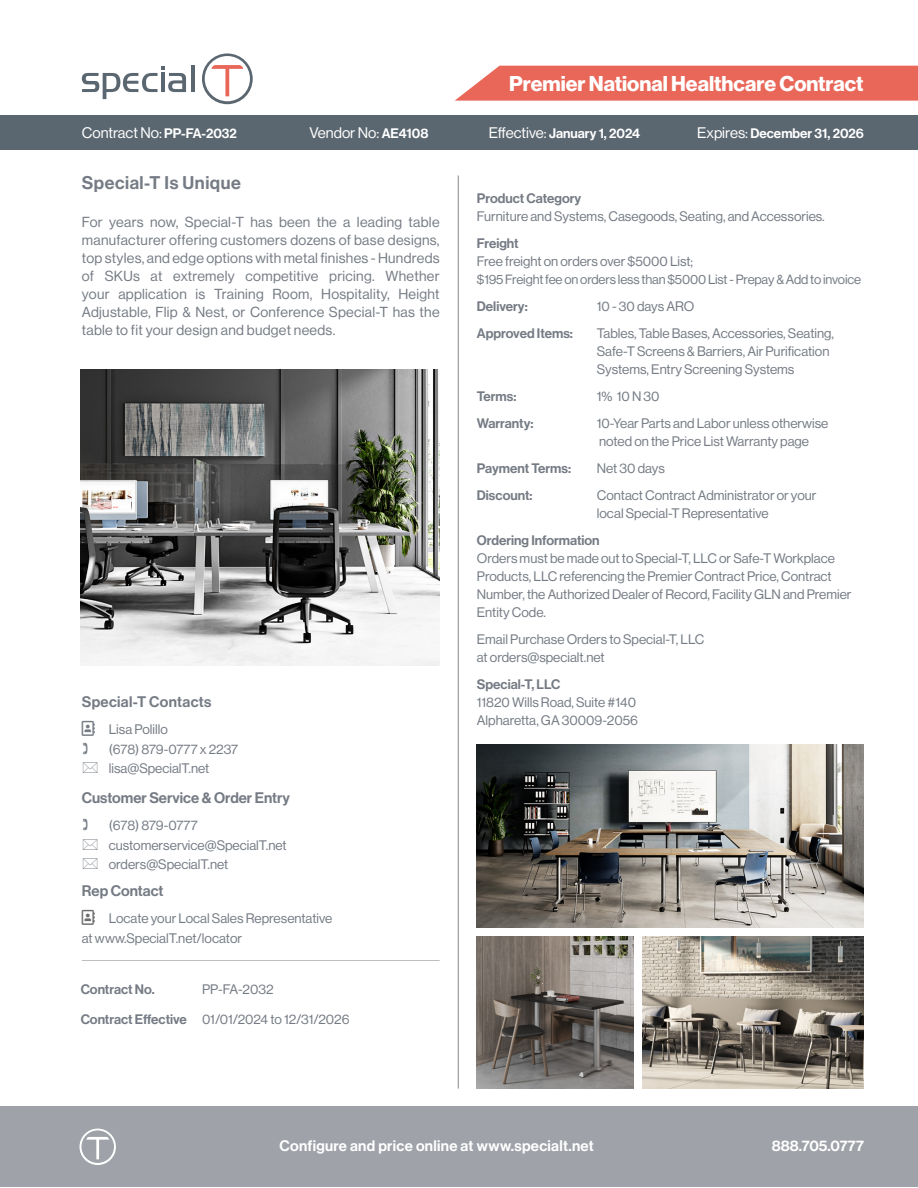
<style>
.page{position:relative;width:918px;height:1188px;background:#fff}
.page>*{position:absolute;margin:0;border:0;box-sizing:border-box;transform-origin:0 0}
.t1{font:21px "N Haas Grotesk DS Pro 75 Bd";color:#fff}
.t2{font:18px "N Haas Grotesk DS Pro 65 Md";letter-spacing:.03em;color:#757b84}
.t3{font:15px "N Haas Grotesk DS Pro 65 Md";letter-spacing:.02em;color:#fff}
.t4{font:15px "N Haas Grotesk DS Pro 55 Rg";color:#fff}
.t5{font:15px "N Haas Grotesk DS Pro 65 Md";color:#757b84}
.t6{font:15px "N Haas Grotesk DS Pro 65 Md";letter-spacing:.02em;color:#757b84}
.t7{font:14.25px/18px "N Haas Grotesk DS Pro 55 Rg";letter-spacing:.02em;color:#757b84;text-align:justify}
.t8{font:13.5px/18px "N Haas Grotesk DS Pro 55 Rg";color:#757b84}
.t9{font:13.5px "N Haas Grotesk DS Pro 65 Md";color:#757b84}
.t10{font:13.5px "N Haas Grotesk DS Pro 65 Md";color:#fff}
.t11{font:13.2px "N Haas Grotesk DS Pro 55 Rg";letter-spacing:-.01em;color:#757b84}
.s1{font-family:"N Haas Grotesk DS Pro 65 Md";font-size:13.5px}
.s2{font-family:"N Haas Grotesk DS Pro 55 Rg";font-size:15px}
.s3{font-family:"N Haas Grotesk DS Pro 65 Md"}
</style>
<div class="page">
<svg style="left:455px;top:66px;width:463px;height:35px;background:#e96f61"></svg>
<div style="left:0;top:115px;width:918px;height:35px;background:#5b6770"></div>
<hr style="left:458px;top:176px;width:1px;height:913px;background:#848688">
<hr style="left:82px;top:960px;width:358px;height:1px;background:#9a9799">
<img style="left:477px;top:744px;width:387px;height:183px">
<img style="left:477px;top:936px;width:157px;height:153px">
<img style="left:643px;top:936px;width:221px;height:153px">
<img style="left:81px;top:370px;width:359px;height:296px">
<div style="left:0;top:1106px;width:918px;height:81px;background:#9fa2a9"></div>
<svg style="left:79px;top:1129px;width:37px;height:36px"></svg>
<hr style="left:191px;top:66px;width:3px;height:26px;background:#5b6770">
<svg style="left:82px;top:66px;width:104px;height:33px"></svg>
<svg style="left:202px;top:53px;width:51px;height:51px"></svg>
<p class="t1" style="left:509px;top:71px;width:356px">Premier National Healthcare Contract</p>
<p class="t4" style="left:82px;top:124px;width:157px">Contract No: <span class="s1">PP-FA-2032</span></p>
<p class="t10" style="left:489px;top:125px;width:153px"><span class="s2">Effective:</span> January 1, 2024</p>
<p class="t10" style="left:697px;top:125px;width:168px"><span class="s2">Expires:</span> December 31, 2026</p>
<p class="t4" style="left:309px;top:124px;width:120px">Vendor No: <span class="s1">AE4108</span></p>
<p class="t2" style="left:82px;top:173px;width:161px">Special-T Is Unique</p>
<p class="t7" style="left:82px;top:213px;width:359px">For years now, Special-T has been the a leading table manufacturer offering customers dozens of base designs, top styles, and edge options with metal finishes - Hundreds of SKUs at extremely competitive pricing. Whether your application is Training Room, Hospitality, Height Adjustable, Flip &amp; Nest, or Conference Special-T has the table to fit your design and budget needs.</p>
<p class="t6" style="left:82px;top:693px;width:131px">Special-T Contacts</p>
<p class="t8" style="left:109px;top:720px;width:60px">Lisa Polillo</p>
<p class="t8" style="left:109px;top:740px;width:131px">(678) 879-0777 x 2237</p>
<p class="t8" style="left:109px;top:759px;width:102px">lisa@SpecialT.net</p>
<p class="t5" style="left:82px;top:789px;width:210px">Customer Service &amp; Order Entry</p>
<p class="t8" style="left:109px;top:816px;width:90px">(678) 879-0777</p>
<p class="t8" style="left:109px;top:836px;width:179px">customerservice@SpecialT.net</p>
<p class="t8" style="left:109px;top:855px;width:121px">orders@SpecialT.net</p>
<p class="t5" style="left:82px;top:882px;width:83px">Rep Contact</p>
<p class="t8" style="left:82px;top:909px;width:252px;line-height:19.5px;text-indent:27px">Locate your Local Sales Representative at www.SpecialT.net/locator</p>
<p class="t9" style="left:81px;top:982px;width:75px">Contract No.</p>
<p class="t8" style="left:202px;top:981px;width:73px">PP-FA-2032</p>
<p class="t8" style="left:81px;top:1011px;width:270px"><span class="s3">Contract Effective</span> 01/01/2024 to 12/31/2026</p>
<p class="t9" style="left:477px;top:190px;width:106px">Product Category</p>
<p class="t8" style="left:477px;top:207px;width:349px">Furniture and Systems, Casegoods, Seating, and Accessories.</p>
<p class="t9" style="left:477px;top:235px;width:43px">Freight</p>
<p class="t8" style="left:477px;top:252px;width:218px">Free freight on orders over $5000 List;</p>
<p class="t11" style="left:477px;top:272px;width:386px">$195 Freight fee on orders less than $5000 List - Prepay &amp; Add to invoice</p>
<p class="t9" style="left:477px;top:298px;width:52px">Delivery:</p>
<p class="t8" style="left:597px;top:297px;width:99px">10 - 30 days ARO</p>
<p class="t9" style="left:477px;top:325px;width:98px">Approved Items:</p>
<p class="t8" style="left:597px;top:324px;width:239px">Tables, Table Bases, Accessories, Seating,</p>
<p class="t8" style="left:597px;top:342px;width:234px">Safe-T Screens &amp; Barriers, Air Purification<br>Systems, Entry Screening Systems</p>
<p class="t9" style="left:477px;top:388px;width:41px">Terms:</p>
<p class="t8" style="left:597px;top:387px;width:64px">1% 10 N 30</p>
<p class="t9" style="left:477px;top:415px;width:58px">Warranty:</p>
<p class="t8" style="left:597px;top:414px;width:233px">10-Year Parts and Labor unless otherwise</p>
<p class="t8" style="left:599px;top:432px;width:212px">noted on the Price List Warranty page</p>
<p class="t9" style="left:477px;top:460px;width:96px">Payment Terms:</p>
<p class="t8" style="left:597px;top:459px;width:70px">Net 30 days</p>
<p class="t9" style="left:477px;top:487px;width:57px">Discount:</p>
<p class="t8" style="left:597px;top:486px;width:221px">Contact Contract Administrator or your</p>
<p class="t8" style="left:597px;top:504px;width:173px">local Special-T Representative</p>
<p class="t9" style="left:477px;top:532px;width:124px">Ordering Information</p>
<p class="t8" style="left:477px;top:549px;width:376px">Orders must be made out to Special-T, LLC or Safe-T Workplace Products, LLC referencing the Premier Contract Price, Contract Number, the Authorized Dealer of Record, Facility GLN and Premier Entity Code.</p>
<p class="t8" style="left:477px;top:630px;width:229px">Email Purchase Orders to Special-T, LLC</p>
<p class="t8" style="left:477px;top:648px;width:129px">at orders@specialt.net</p>
<p class="t9" style="left:477px;top:676px;width:85px">Special-T, LLC</p>
<p class="t8" style="left:477px;top:693px;width:161px">11820 Wills Road, Suite #140</p>
<p class="t8" style="left:477px;top:711px;width:163px">Alpharetta, GA 30009-2056</p>
<p class="t3" style="left:279px;top:1138px;width:316px">Configure and price online at www.specialt.net</p>
<p class="t3" style="left:772px;top:1138px;width:94px">888.705.0777</p>
</div>
